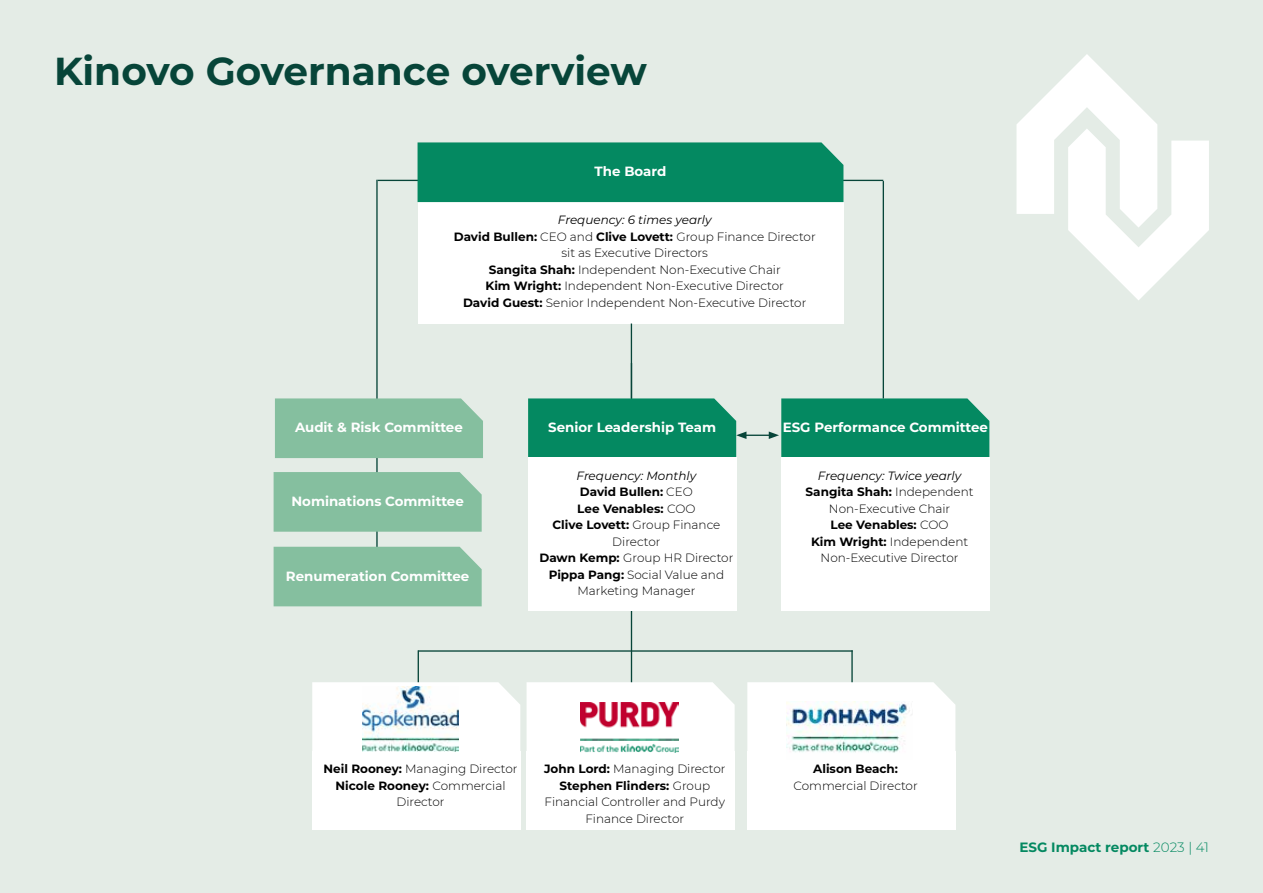
<style>
.page{position:relative;width:1263px;height:893px;background:#e4ece6}
.page>*{position:absolute;margin:0;border:0;box-sizing:border-box;transform-origin:0 0}
.t1{font:700 39px "Montserrat";color:#074539}
.t2{font:700 13.5px "Montserrat";color:#048961}
.t3{font:700 13.35px "Montserrat";color:#fff}
.t4{font:300 12px/16.5px "Montserrat";color:#000;text-align:center}
.t5{font:700 12px "Montserrat";color:#000}
.s1{font-weight:400;font-style:italic}
.s2{font-weight:700}
.s3{font-weight:300}
</style>
<div class="page">
<div style="left:417px;top:202px;width:426px;height:121px;background:#fff"></div>
<div style="left:312px;top:682px;width:208px;height:69px;background:#fff"></div>
<div style="left:526px;top:682px;width:209px;height:69px;background:#fff"></div>
<div style="left:747px;top:682px;width:208px;height:69px;background:#fff"></div>
<hr style="left:631px;top:323px;width:1px;height:75px;background:#074539">
<hr style="left:883px;top:181px;width:1px;height:217px;background:#074539">
<hr style="left:376px;top:180px;width:2px;height:377px;background:#074539">
<hr style="left:418px;top:650px;width:1px;height:32px;background:#074539">
<hr style="left:851px;top:650px;width:2px;height:32px;background:#074539">
<hr style="left:631px;top:363px;width:1px;height:319px;background:#074539">
<hr style="left:418px;top:650px;width:435px;height:2px;background:#074539">
<hr style="left:378px;top:180px;width:505px;height:1px;background:#074539">
<svg style="left:528px;top:398px;width:461px;height:60px;background:#1e9470"></svg>
<div style="left:781px;top:457px;width:208px;height:154px;background:#fff"></div>
<div style="left:528px;top:457px;width:208px;height:154px;background:#fff"></div>
<div style="left:312px;top:751px;width:208px;height:79px;background:#fff"></div>
<div style="left:747px;top:751px;width:208px;height:79px;background:#fff"></div>
<div style="left:417px;top:142px;width:426px;height:60px;background:#048961"></div>
<div style="left:526px;top:751px;width:209px;height:79px;background:#fff"></div>
<img style="left:580px;top:702px;width:98px;height:50px">
<img style="left:362px;top:686px;width:97px;height:65px">
<img style="left:787px;top:702px;width:125px;height:51px">
<div style="left:274px;top:547px;width:208px;height:59px;background:#85bf9f"></div>
<div style="left:274px;top:472px;width:208px;height:60px;background:#85bf9f"></div>
<div style="left:275px;top:398px;width:208px;height:60px;background:#85bf9f"></div>
<svg style="left:1016px;top:54px;width:193px;height:246px"></svg>
<h1 class="t1" style="left:54px;top:43px;width:594px">Kinovo Governance overview</h1>
<p class="t3" style="left:595px;top:162px;width:73px">The Board</p>
<p class="t4" style="left:454px;top:211px;width:363px"><span class="s1">Frequency: 6 times yearly<br></span><span class="s2">David Bullen:</span> CEO and <span class="s2">Clive Lovett:</span> Group Finance Director sit as Executive Directors<br><span class="s2">Sangita Shah:</span> Independent Non-Executive Chair<br><span class="s2">Kim Wright:</span> Independent Non-Executive Director<br><span class="s2">David Guest:</span> Senior Independent Non-Executive Director</p>
<p class="t3" style="left:295px;top:418px;width:169px">Audit &amp; Risk Committee</p>
<p class="t3" style="left:291px;top:492px;width:174px">Nominations Committee</p>
<p class="t3" style="left:286px;top:566px;width:185px">Renumeration Committee</p>
<p class="t3" style="left:548px;top:418px;width:169px">Senior Leadership Team</p>
<p class="t3" style="left:783px;top:418px;width:207px">ESG Performance Committee</p>
<p class="t4" style="left:805px;top:467px;width:169px"><span class="s1">Frequency: Twice yearly<br></span><span class="s2">Sangita Shah:</span> Independent<br>Non-Executive Chair<br><span class="s2">Lee Venables:</span> COO<br><span class="s2">Kim Wright:</span> Independent<br>Non-Executive Director</p>
<p class="t4" style="left:539px;top:467px;width:195px"><span class="s1">Frequency: Monthly<br></span><span class="s2">David Bullen:</span> CEO<br><span class="s2">Lee Venables:</span> COO<br><span class="s2">Clive Lovett:</span> Group Finance<br>Director<br><span class="s2">Dawn Kemp:</span> Group HR Director<br><span class="s2">Pippa Pang:</span> Social Value and<br>Marketing Manager</p>
<p class="t4" style="left:323px;top:760px;width:196px"><span class="s2">Neil Rooney:</span> Managing Director<br><span class="s2">Nicole Rooney:</span> Commercial<br>Director</p>
<p class="t5" style="left:813px;top:760px;width:86px">Alison Beach:</p>
<p class="t4" style="left:544px;top:760px;width:183px"><span class="s2">John Lord:</span> Managing Director<br><span class="s2">Stephen Flinders:</span> Group<br>Financial Controller and Purdy<br>Finance Director</p>
<p class="t4" style="left:793px;top:777px;width:126px">Commercial Director</p>
<p class="t2" style="left:1019px;top:837px;width:191px">ESG Impact report <span class="s3">2023 | 41</span></p>
</div>
